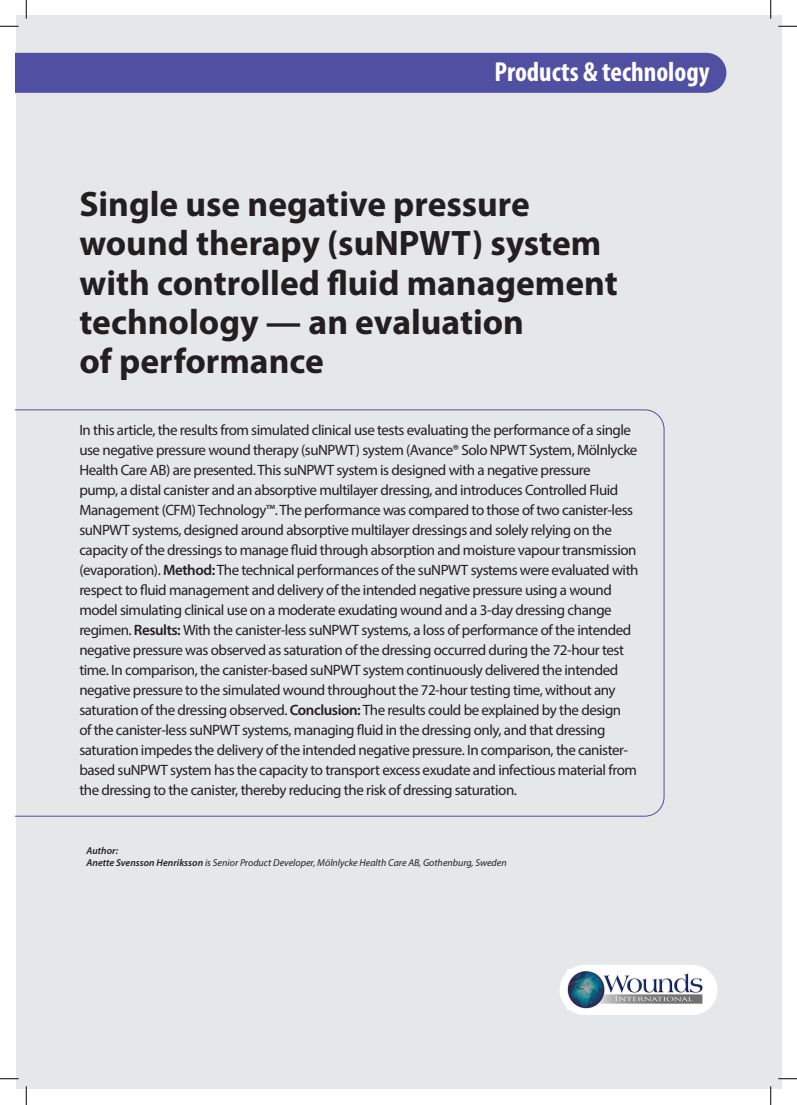
<style>
.page{position:relative;width:797px;height:1105px;background:#fff}
.page>*{position:absolute;margin:0;border:0;box-sizing:border-box;transform-origin:0 0}
.t1{font:700 35.5px/39.4px "Myriad Pro";color:#231f20}
.t2{font:700 condensed 27.62px "Myriad Pro";color:#fff}
.t3{font:15px/20px "Myriad Pro";letter-spacing:-.03em;color:#231f20}
.t4{font:italic 10px/12.5px "Myriad Pro";color:#231f20}
.s1{font-weight:600}
</style>
<div class="page">
<div style="left:16px;top:16px;width:765px;height:1073px;background:#e6e7e9"></div>
<div style="left:16px;top:53px;width:710px;height:40px;background:#504fa1"></div>
<svg style="left:16px;top:410px;width:648px;height:406px"></svg>
<div style="left:559px;top:965px;width:158px;height:50px;background:#fff;border-radius:25px"></div>
<img style="left:567px;top:969px;width:135px;height:40px">
<svg style="left:0;top:25px;width:19px;height:2px"></svg>
<svg style="left:778px;top:25px;width:19px;height:2px"></svg>
<svg style="left:0;top:1078px;width:19px;height:1px"></svg>
<svg style="left:778px;top:1078px;width:19px;height:1px"></svg>
<svg style="left:25px;top:0;width:2px;height:19px"></svg>
<svg style="left:25px;top:1086px;width:2px;height:19px"></svg>
<svg style="left:770px;top:0;width:1px;height:19px"></svg>
<svg style="left:770px;top:1086px;width:1px;height:19px"></svg>
<h2 class="t2" style="left:494px;top:54px;width:217px">Products &amp; technology</h2>
<h1 class="t1" style="left:79px;top:183px;width:540px">Single use negative pressure wound therapy (suNPWT) system with controlled fluid management technology — an evaluation<br>of performance</h1>
<p class="t3" style="left:79px;top:419px;width:560px">In this article, the results from simulated clinical use tests evaluating the performance of a single use negative pressure wound therapy (suNPWT) system (Avance® Solo NPWT System, Mölnlycke Health Care AB) are presented. This suNPWT system is designed with a negative pressure<br>pump, a distal canister and an absorptive multilayer dressing, and introduces Controlled Fluid Management (CFM) Technology™. The performance was compared to those of two canister-less suNPWT systems, designed around absorptive multilayer dressings and solely relying on the capacity of the dressings to manage fluid through absorption and moisture vapour transmission (evaporation). <span class="s1">Method:</span> The technical performances of the suNPWT systems were evaluated with respect to fluid management and delivery of the intended negative pressure using a wound model simulating clinical use on a moderate exudating wound and a 3-day dressing change regimen. <span class="s1">Results:</span> With the canister-less suNPWT systems, a loss of performance of the intended negative pressure was observed as saturation of the dressing occurred during the 72-hour test time. In comparison, the canister-based suNPWT system continuously delivered the intended negative pressure to the simulated wound throughout the 72-hour testing time, without any saturation of the dressing observed. <span class="s1">Conclusion:</span> The results could be explained by the design<br>of the canister-less suNPWT systems, managing fluid in the dressing only, and that dressing saturation impedes the delivery of the intended negative pressure. In comparison, the canister&shy;based suNPWT system has the capacity to transport excess exudate and infectious material from the dressing to the canister, thereby reducing the risk of dressing saturation.</p>
<p class="t4" style="left:86px;top:844px;width:422px"><span class="s1">Author:<br>Anette Svensson Henriksson</span> is Senior Product Developer, Mölnlycke Health Care AB, Gothenburg, Sweden</p>
</div>
